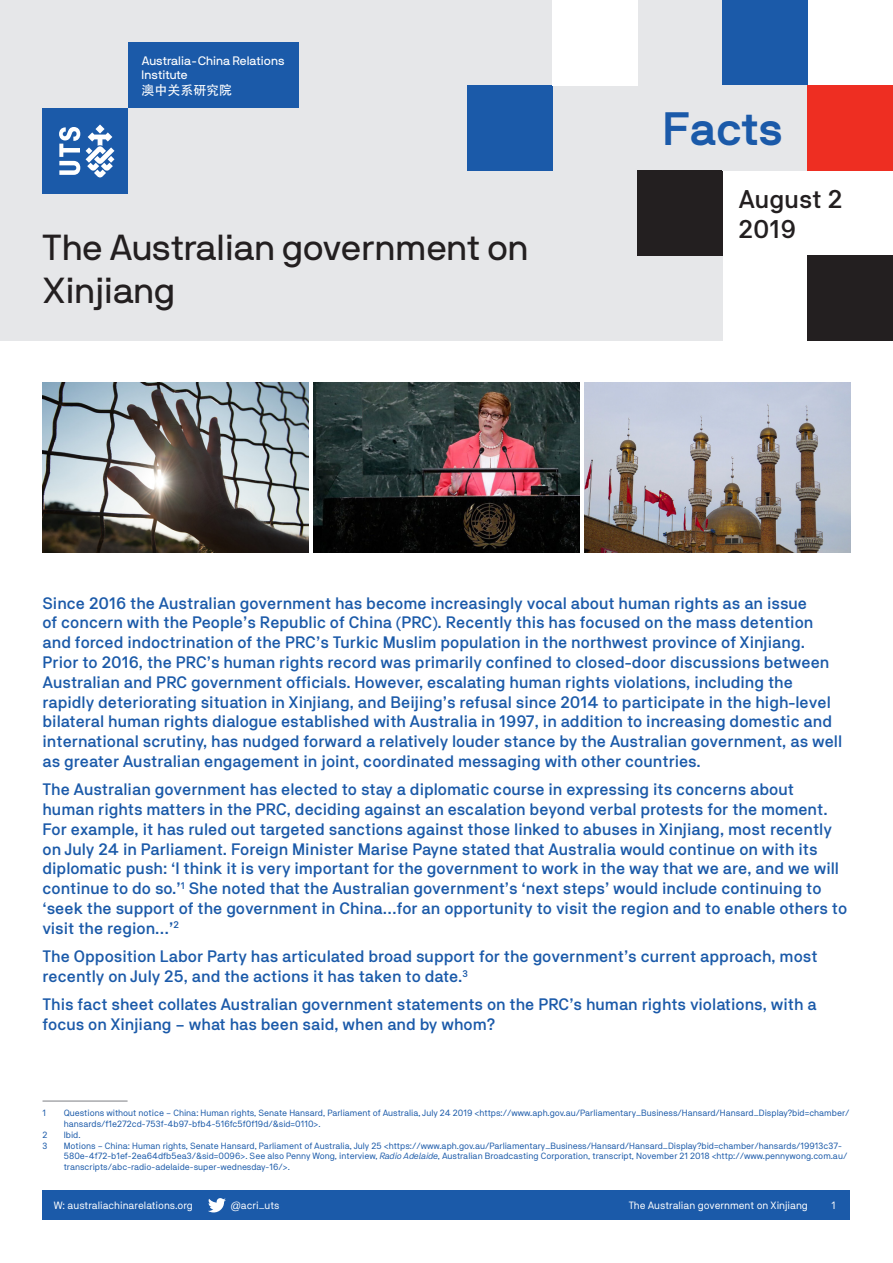
<style>
.page{position:relative;width:893px;height:1263px;background:#fff}
.page>*{position:absolute;margin:0;border:0;box-sizing:border-box;transform-origin:0 0}
.Report_title{font:700 46.5px "NB International Pro";letter-spacing:-.015em;color:#1b5aa9}
.Report_title-2{font:36px/43.2px "NB International Pro";color:#231f20}
.Date{font:500 25.5px/30.6px "NB Akademie Std";color:#231f20}
.Subheading{font:500 16.5px/19.8px "NB Akademie Std";color:#1b5aa9}
.t1{font:12.9px "Adobe Heiti Std Regular G Bpc EUC H";color:#fff}
.t2{font:12.15px/14.7px "NB International Pro";color:#fff}
.t3{font:10.5px "NB Akademie Std";color:#fff}
.Footnote_text_2{font:9px/10.8px "NB Akademie Std";color:#1b5aa9}
.s1{font-style:italic}
</style>
<div class="page">
<div style="left:43px;top:1191px;width:807px;height:29px;background:#1b5aa9"></div>
<svg style="left:208px;top:1198px;width:18px;height:14px"></svg>
<hr style="left:43px;top:1100px;width:85px;height:2px;background:#a8a9ad">
<div style="left:0;top:0;width:723px;height:340px;background:#e6e7e9"></div>
<div style="left:638px;top:170px;width:85px;height:85px;background:#231f20"></div>
<div style="left:808px;top:255px;width:85px;height:85px;background:#231f20"></div>
<div style="left:468px;top:85px;width:85px;height:85px;background:#1b5aa9"></div>
<div style="left:723px;top:0;width:85px;height:85px;background:#1b5aa9"></div>
<div style="left:553px;top:0;width:85px;height:85px;background:#fff"></div>
<div style="left:723px;top:85px;width:85px;height:85px;background:#e6e7e9"></div>
<div style="left:808px;top:85px;width:85px;height:85px;background:#ee2e22"></div>
<div style="left:43px;top:108px;width:85px;height:85px;background:#1b5aa9"></div>
<div style="left:128px;top:43px;width:171px;height:65px;background:#1b5aa9"></div>
<svg style="left:86px;top:124px;width:28px;height:54px"></svg>
<svg style="left:59px;top:127px;width:21px;height:48px"></svg>
<img style="left:43px;top:383px;width:265px;height:170px">
<img style="left:314px;top:383px;width:265px;height:170px">
<img style="left:585px;top:383px;width:265px;height:170px">
<p class="t2" style="left:142px;top:53px;width:145px">Australia-China Relations<br>Institute</p>
<p class="t1" style="left:142px;top:83px;width:92px">澳中关系研究院</p>
<p class="Report_title-2" style="left:43px;top:225px;width:487px">The Australian government on<br>Xinjiang</p>
<p class="Report_title" style="left:663px;top:101px;width:123px">Facts</p>
<p class="Date" style="left:739px;top:183px;width:105px">August 2<br>2019</p>
<p class="Subheading" style="left:43px;top:593px;width:801px">Since 2016 the Australian government has become increasingly vocal about human rights as an issue<br>of concern with the People’s Republic of China (PRC). Recently this has focused on the mass detention and forced indoctrination of the PRC’s Turkic Muslim population in the northwest province of Xinjiang.<br>Prior to 2016, the PRC’s human rights record was primarily confined to closed-door discussions between Australian and PRC government officials. However, escalating human rights violations, including the rapidly deteriorating situation in Xinjiang, and Beijing’s refusal since 2014 to participate in the high-level bilateral human rights dialogue established with Australia in 1997, in addition to increasing domestic and international scrutiny, has nudged forward a relatively louder stance by the Australian government, as well as greater Australian engagement in joint, coordinated messaging with other countries.</p>
<p class="Subheading" style="left:43px;top:779px;width:806px">The Australian government has elected to stay a diplomatic course in expressing its concerns about human rights matters in the PRC, deciding against an escalation beyond verbal protests for the moment.<br>For example, it has ruled out targeted sanctions against those linked to abuses in Xinjiang, most recently on July 24 in Parliament. Foreign Minister Marise Payne stated that Australia would continue on with its diplomatic push: ‘I think it is very important for the government to work in the way that we are, and we will continue to do so.’<sup>1</sup> She noted that the Australian government’s ‘next steps’ would include continuing to ‘seek the support of the government in China…for an opportunity to visit the region and to enable others to visit the region…’<sup>2</sup></p>
<p class="Subheading" style="left:43px;top:946px;width:776px">The Opposition Labor Party has articulated broad support for the government’s current approach, most recently on July 25, and the actions it has taken to date.<sup>3</sup></p>
<p class="Subheading" style="left:43px;top:994px;width:776px">This fact sheet collates Australian government statements on the PRC’s human rights violations, with a focus on Xinjiang – what has been said, when and by whom?</p>
<p class="Footnote_text_2" style="left:43px;top:1107px;width:5px">1</p>
<p class="Footnote_text_2" style="left:64px;top:1107px;width:787px">Questions without notice – China: Human rights, Senate Hansard, Parliament of Australia, July 24 2019 &lt;https://www.aph.gov.au/Parliamentary_Business/Hansard/Hansard_Display?bid=chamber/ hansards/f1e272cd-753f-4b97-bfb4-516fc5f0f19d/&amp;sid=0110&gt;.</p>
<p class="Footnote_text_2" style="left:43px;top:1129px;width:6px">2</p>
<p class="Footnote_text_2" style="left:64px;top:1129px;width:18px">Ibid.</p>
<p class="Footnote_text_2" style="left:43px;top:1140px;width:6px">3</p>
<p class="Footnote_text_2" style="left:64px;top:1140px;width:785px">Motions – China: Human rights, Senate Hansard, Parliament of Australia, July 25 &lt;https://www.aph.gov.au/Parliamentary_Business/Hansard/Hansard_Display?bid=chamber/hansards/19913c37-<br>580e-4f72-b1ef-2ea64dfb5ea3/&amp;sid=0096&gt;. See also Penny Wong, interview, <span class="s1">Radio Adelaide</span>, Australian Broadcasting Corporation, transcript, November 21 2018 &lt;http://www.pennywong.com.au/ transcripts/abc-radio-adelaide-super-wednesday-16/&gt;.</p>
<p class="t3" style="left:54px;top:1200px;width:141px">W: australiachinarelations.org</p>
<p class="t3" style="left:231px;top:1200px;width:50px">@acri_uts</p>
<p class="t3" style="left:629px;top:1200px;width:181px">The Australian government on Xinjiang</p>
<p class="t3" style="left:831px;top:1200px;width:6px">1</p>
</div>
